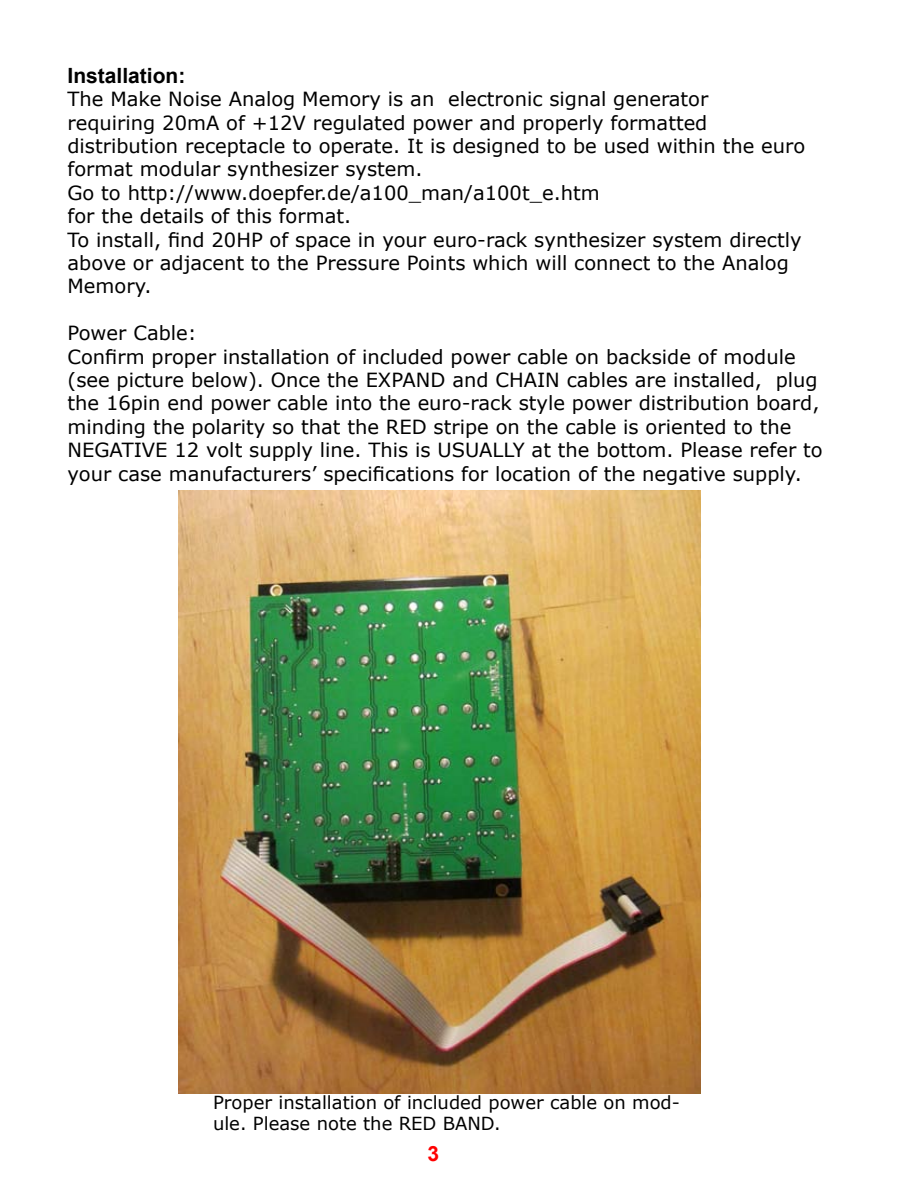
<style>
.page{position:relative;width:900px;height:1200px;background:#fff}
.page>*{position:absolute;margin:0;border:0;box-sizing:border-box;transform-origin:0 0}
.t1{font:700 21px "Arial";color:#000}
.t2{font:700 21px "Arial";color:#f00}
.t3{font:19.5px/23.4px "Verdana";color:#000}
.t4{font:18px/21.6px "Verdana";color:#000}
</style>
<div class="page">
<img style="left:178px;top:490px;width:523px;height:604px">
<p class="t1" style="left:68px;top:64px;width:119px">Installation:</p>
<p class="t3" style="left:68px;top:87px;width:739px">The Make Noise Analog Memory is an electronic signal generator<br>requiring 20mA of +12V regulated power and properly formatted distribution receptacle to operate. It is designed to be used within the euro format modular synthesizer system.<br>Go to http://www.doepfer.de/a100_man/a100t_e.htm<br>for the details of this format.<br>To install, find 20HP of space in your euro-rack synthesizer system directly above or adjacent to the Pressure Points which will connect to the Analog Memory.</p>
<p class="t3" style="left:68px;top:321px;width:757px">Power Cable:<br>Confirm proper installation of included power cable on backside of module (see picture below). Once the EXPAND and CHAIN cables are installed, plug the 16pin end power cable into the euro-rack style power distribution board, minding the polarity so that the RED stripe on the cable is oriented to the NEGATIVE 12 volt supply line. This is USUALLY at the bottom. Please refer to your case manufacturers’ specifications for location of the negative supply.</p>
<p class="t4" style="left:213px;top:1091px;width:468px">Proper installation of included power cable on mod&shy;ule. Please note the RED BAND.</p>
<p class="t2" style="left:428px;top:1142px;width:13px">3</p>
</div>
